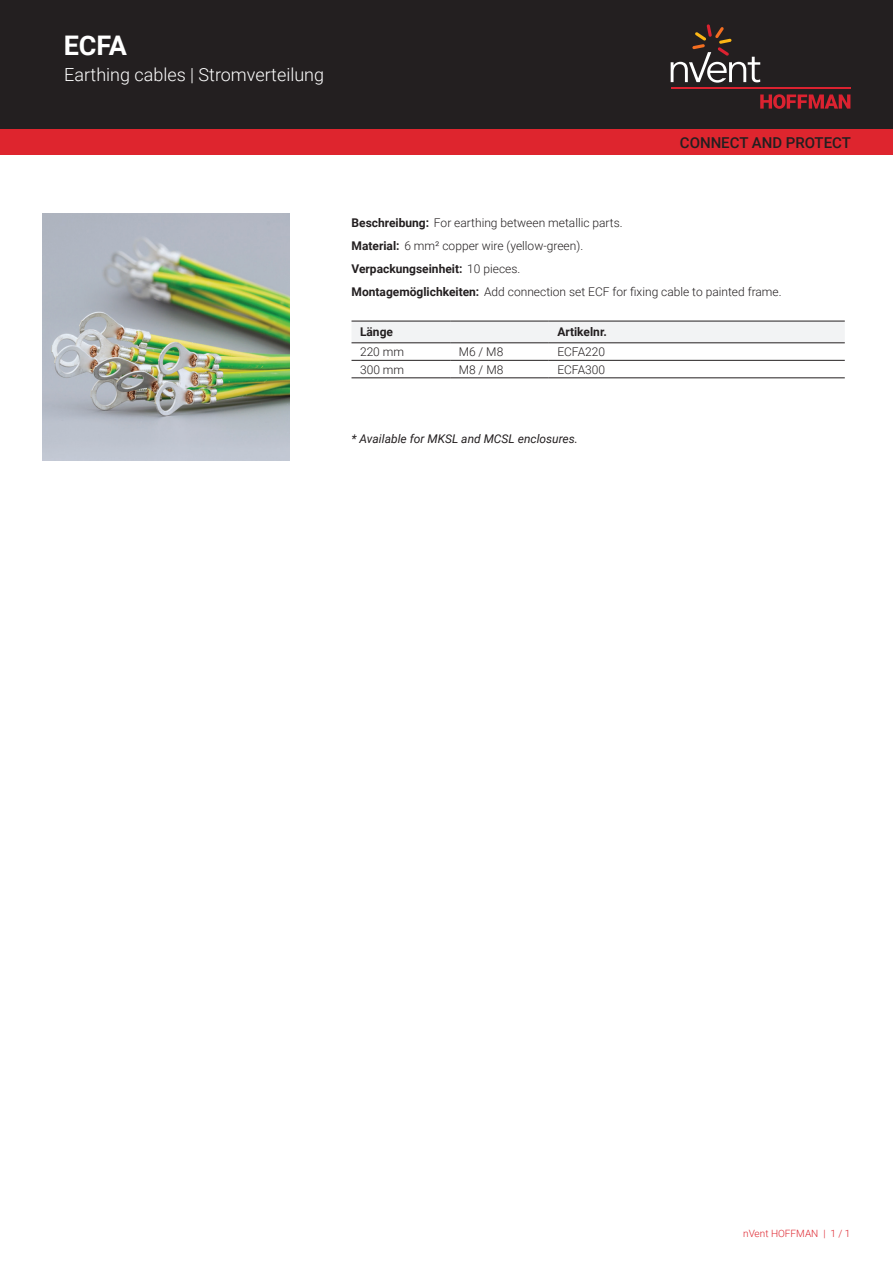
<style>
.page{position:relative;width:893px;height:1263px;background:#fff}
.page>*{position:absolute;margin:0;border:0;box-sizing:border-box;transform-origin:0 0}
.t1{font:700 27px "Roboto";color:#fff}
.t2{font:300 18px "Roboto";color:#fff}
.t3{font:500 15px "Roboto";color:#231f20}
.t4{font:300 12px/23px "Roboto";color:#231f20}
.t5{font:italic 12px "Roboto";color:#231f20}
.t6{font:700 12px "Roboto";color:#231f20}
.t7{font:300 10.05px "Roboto";color:#de252e}
.s1{font-weight:700}
</style>
<div class="page">
<div style="left:0;top:0;width:893px;height:129px;background:#231f20"></div>
<svg style="left:760px;top:94px;width:90px;height:15px"></svg>
<hr style="left:671px;top:88px;width:179px;height:1px;background:#db2230">
<svg style="left:671px;top:24px;width:89px;height:59px"></svg>
<div style="left:0;top:129px;width:893px;height:26px;background:#de252e"></div>
<div style="left:351px;top:322px;width:494px;height:21px;background:#f2f3f4"></div>
<hr style="left:351px;top:321px;width:99px;height:1px;background:#231f20">
<hr style="left:450px;top:321px;width:99px;height:1px;background:#231f20">
<hr style="left:549px;top:321px;width:296px;height:1px;background:#231f20">
<hr style="left:351px;top:360px;width:99px;height:1px;background:#231f20">
<hr style="left:450px;top:360px;width:99px;height:1px;background:#231f20">
<hr style="left:549px;top:360px;width:296px;height:1px;background:#231f20">
<hr style="left:351px;top:378px;width:99px;height:1px;background:#231f20">
<hr style="left:450px;top:378px;width:99px;height:1px;background:#231f20">
<hr style="left:549px;top:378px;width:296px;height:1px;background:#231f20">
<hr style="left:351px;top:343px;width:99px;height:1px;background:#231f20">
<hr style="left:450px;top:343px;width:99px;height:1px;background:#231f20">
<hr style="left:549px;top:343px;width:296px;height:1px;background:#231f20">
<img style="left:43px;top:213px;width:246px;height:247px">
<h1 class="t1" style="left:64px;top:27px;width:65px">ECFA</h1>
<h2 class="t2" style="left:64px;top:62px;width:261px">Earthing cables | Stromverteilung</h2>
<p class="t3" style="left:680px;top:132px;width:173px">CONNECT AND PROTECT</p>
<p class="t4" style="left:351px;top:211px;width:432px"><span class="s1">Beschreibung:</span> For earthing between metallic parts.<br><span class="s1">Material:</span> 6 mm² copper wire (yellow-green).<br><span class="s1">Verpackungseinheit:</span> 10 pieces.<br><span class="s1">Montagemöglichkeiten:</span> Add connection set ECF for fixing cable to painted frame.</p>
<p class="t6" style="left:360px;top:324px;width:34px">Länge</p>
<p class="t6" style="left:557px;top:324px;width:51px">Artikelnr.</p>
<p class="t4" style="left:360px;top:340px;width:46px">220 mm</p>
<p class="t4" style="left:459px;top:340px;width:46px">M6 / M8</p>
<p class="t4" style="left:557px;top:340px;width:49px">ECFA220</p>
<p class="t4" style="left:360px;top:357px;width:46px">300 mm</p>
<p class="t4" style="left:459px;top:357px;width:46px">M8 / M8</p>
<p class="t4" style="left:557px;top:357px;width:49px">ECFA300</p>
<p class="t5" style="left:352px;top:430px;width:228px">* Available for MKSL and MCSL enclosures.</p>
<p class="t7" style="left:743px;top:1226px;width:109px">nVent HOFFMAN | 1 / 1</p>
</div>
